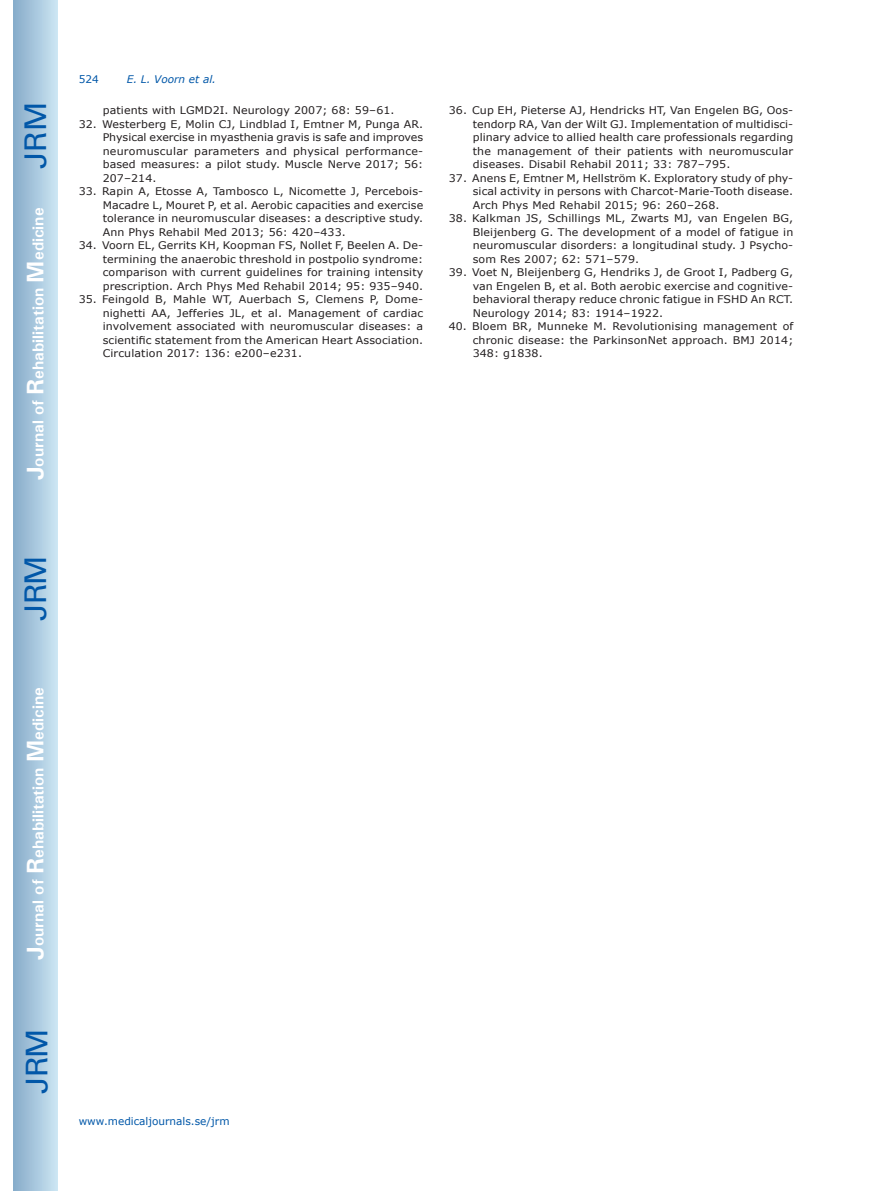
<style>
.page{position:relative;width:872px;height:1191px;background:#fff}
.page>*{position:absolute;margin:0;border:0;box-sizing:border-box;transform-origin:0 0}
.t1{font:30px "Univers";letter-spacing:-.03em;color:#0157a8}
.t2{font:700 15.75px "Univers";color:#fff}
.t3{font:10.5px/13.5px "Verdana";letter-spacing:.01em;color:#231f20;text-align:justify;scale:1.05 1}
.t4{font:10.5px "Verdana";color:#0157a8}
.t5{font:italic 10.5px "Verdana";color:#0157a8}
.s1{font-size:24px}
</style>
<div class="page">
<div style="left:14px;top:0;width:43px;height:1191px;background:linear-gradient(to right,#88acca,#cbe5f2)"></div>
<h1 class="t1" style="left:18px;top:169px;width:68px;rotate:-90deg">JRM</h1>
<h2 class="t2" style="left:28px;top:480px;width:274px;rotate:-90deg"><span class="s1">J</span>ournal of <span class="s1">R</span>ehabilitation <span class="s1">M</span>edicine</h2>
<h1 class="t1" style="left:18px;top:620px;width:67px;rotate:-90deg">JRM</h1>
<h2 class="t2" style="left:28px;top:959px;width:274px;rotate:-90deg"><span class="s1">J</span>ournal of <span class="s1">R</span>ehabilitation <span class="s1">M</span>edicine</h2>
<h1 class="t1" style="left:19px;top:1093px;width:67px;rotate:-90deg">JRM</h1>
<p class="t4" style="left:79px;top:72px;width:22px">524</p>
<p class="t5" style="left:127px;top:72px;width:91px">E. L. Voorn et al.</p>
<p class="t3" style="left:103px;top:104px;width:279px">patients with LGMD2I. Neurology 2007; 68: 59–61.</p>
<p class="t3" style="left:103px;top:117px;width:307px;text-indent:-24px">32. Westerberg E, Molin CJ, Lindblad I, Emtner M, Punga AR.<br>Physical exercise in myasthenia gravis is safe and improves neuromuscular parameters and physical performance&shy;based measures: a pilot study. Muscle Nerve 2017; 56:<br>207–214.</p>
<p class="t3" style="left:103px;top:185px;width:307px;text-indent:-24px">33. Rapin A, Etosse A, Tambosco L, Nicomette J, Percebois-Macadre L, Mouret P, et al. Aerobic capacities and exercise tolerance in neuromuscular diseases: a descriptive study.<br>Ann Phys Rehabil Med 2013; 56: 420–433.</p>
<p class="t3" style="left:103px;top:239px;width:307px;text-indent:-24px">34. Voorn EL, Gerrits KH, Koopman FS, Nollet F, Beelen A. De&shy;termining the anaerobic threshold in postpolio syndrome: comparison with current guidelines for training intensity prescription. Arch Phys Med Rehabil 2014; 95: 935–940.</p>
<p class="t3" style="left:103px;top:293px;width:307px;text-indent:-24px">35. Feingold B, Mahle WT, Auerbach S, Clemens P, Dome&shy;nighetti AA, Jefferies JL, et al. Management of cardiac involvement associated with neuromuscular diseases: a scientific statement from the American Heart Association.<br>Circulation 2017: 136: e200–e231.</p>
<p class="t3" style="left:473px;top:104px;width:307px;text-indent:-24px">36. Cup EH, Pieterse AJ, Hendricks HT, Van Engelen BG, Oos&shy;tendorp RA, Van der Wilt GJ. Implementation of multidisci&shy;plinary advice to allied health care professionals regarding the management of their patients with neuromuscular diseases. Disabil Rehabil 2011; 33: 787–795.</p>
<p class="t3" style="left:473px;top:171px;width:307px;text-indent:-24px">37. Anens E, Emtner M, Hellström K. Exploratory study of phy&shy;sical activity in persons with Charcot-Marie-Tooth disease.<br>Arch Phys Med Rehabil 2015; 96: 260–268.</p>
<p class="t3" style="left:473px;top:212px;width:307px;text-indent:-24px">38. Kalkman JS, Schillings ML, Zwarts MJ, van Engelen BG, Bleijenberg G. The development of a model of fatigue in neuromuscular disorders: a longitudinal study. J Psycho&shy;som Res 2007; 62: 571–579.</p>
<p class="t3" style="left:473px;top:266px;width:307px;text-indent:-24px">39. Voet N, Bleijenberg G, Hendriks J, de Groot I, Padberg G, van Engelen B, et al. Both aerobic exercise and cognitive&shy;behavioral therapy reduce chronic fatigue in FSHD An RCT.<br>Neurology 2014; 83: 1914–1922.</p>
<p class="t3" style="left:473px;top:320px;width:307px;text-indent:-24px">40. Bloem BR, Munneke M. Revolutionising management of chronic disease: the ParkinsonNet approach. BMJ 2014; 348: g1838.</p>
<p class="t4" style="left:79px;top:1114px;width:152px">www.medicaljournals.se/jrm</p>
</div>
